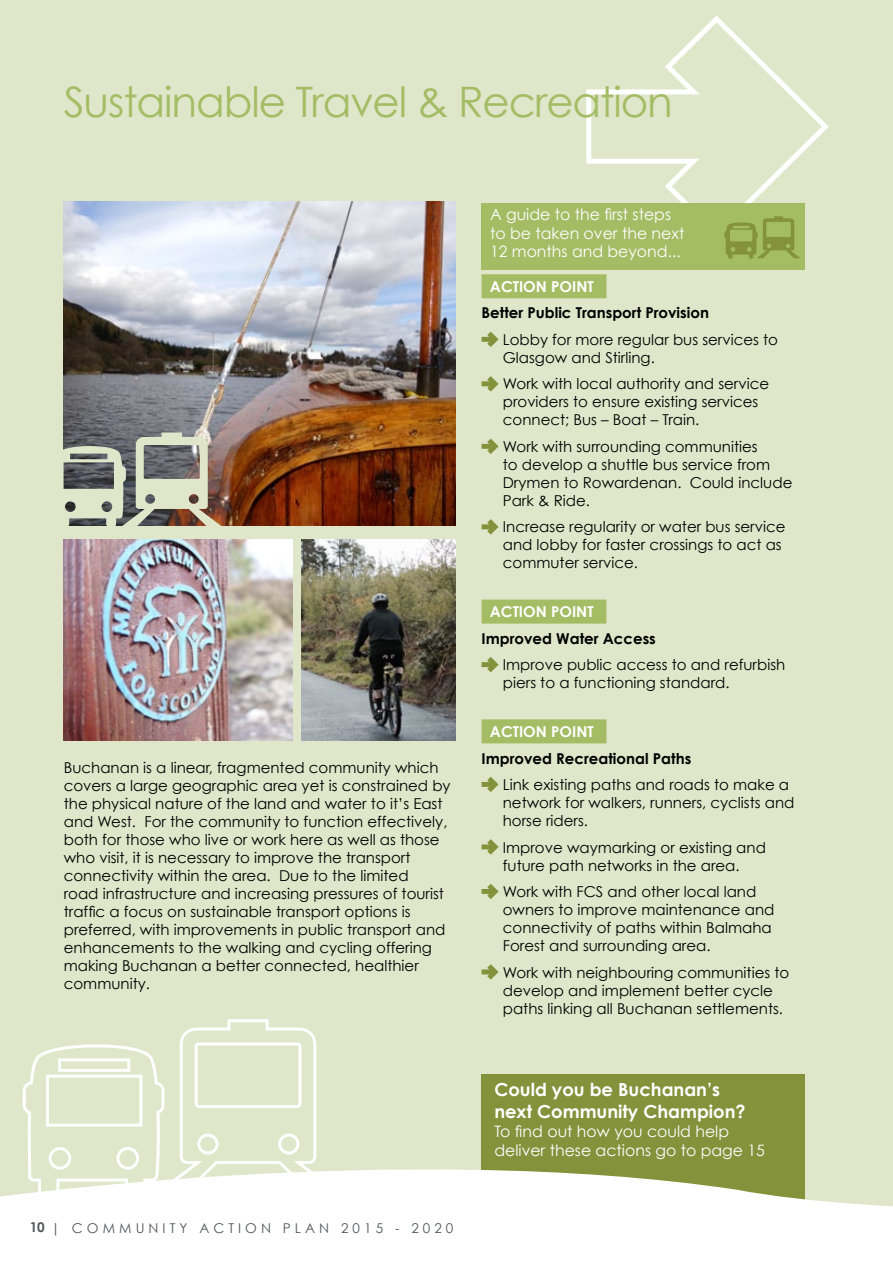
<style>
.page{position:relative;width:893px;height:1263px;background:#e0e6ca}
.page>*{position:absolute;margin:0;border:0;box-sizing:border-box;transform-origin:0 0}
.t1{font:42px "Century Gothic";letter-spacing:-.025em;color:#a4bc64}
.t2{font:700 18px/21.6px "Century Gothic";color:#fff}
.t3{font:15.75px/18.9px "Century Gothic";color:#fff}
.t4{font:15px/18px "Century Gothic";color:#000}
.t5{font:700 15px "Century Gothic";color:#000}
.t6{font:700 15px "Century Gothic";color:#fff}
.t7{font:13.5px "Century Gothic";letter-spacing:.3em;color:#52575b}
.s1{font-weight:700}
</style>
<div class="page">
<div style="left:482px;top:1074px;width:323px;height:146px;background:#83923b"></div>
<svg style="left:22px;top:1019px;width:295px;height:120px"></svg>
<svg style="left:586px;top:15px;width:243px;height:189px"></svg>
<svg style="left:0;top:1139px;width:893px;height:124px;fill:#fff"></svg>
<div style="left:482px;top:274px;width:124px;height:24px;background:#a4bc64"></div>
<div style="left:482px;top:600px;width:124px;height:24px;background:#a4bc64"></div>
<div style="left:482px;top:719px;width:124px;height:24px;background:#a4bc64"></div>
<svg style="left:482px;top:332px;width:17px;height:15px"></svg>
<svg style="left:482px;top:376px;width:17px;height:16px"></svg>
<svg style="left:482px;top:439px;width:17px;height:15px"></svg>
<svg style="left:482px;top:519px;width:17px;height:16px"></svg>
<svg style="left:482px;top:657px;width:17px;height:15px"></svg>
<svg style="left:482px;top:777px;width:17px;height:15px"></svg>
<svg style="left:482px;top:839px;width:17px;height:16px"></svg>
<svg style="left:482px;top:884px;width:17px;height:15px"></svg>
<svg style="left:482px;top:964px;width:17px;height:16px"></svg>
<div style="left:482px;top:204px;width:323px;height:66px;background:#a4bc64"></div>
<img style="left:64px;top:202px;width:391px;height:323px">
<img style="left:302px;top:539px;width:153px;height:202px">
<img style="left:64px;top:539px;width:229px;height:202px">
<svg style="left:724px;top:216px;width:76px;height:43px"></svg>
<svg style="left:63px;top:432px;width:159px;height:94px"></svg>
<h1 class="t1" style="left:64px;top:76px;width:611px">Sustainable Travel &amp; Recreation</h1>
<p class="t4" style="left:64px;top:759px;width:388px">Buchanan is a linear, fragmented community which covers a large geographic area yet is constrained by the physical nature of the land and water to it’s East and West. For the community to function effectively, both for those who live or work here as well as those who visit, it is necessary to improve the transport connectivity within the area. Due to the limited<br>road infrastructure and increasing pressures of tourist traffic a focus on sustainable transport options is preferred, with improvements in public transport and enhancements to the walking and cycling offering making Buchanan a better connected, healthier community.</p>
<p class="t7" style="left:30px;top:1219px;width:425px"><span class="s1">10</span> | COMMunity Ac tio n Plan 2015 - 2020</p>
<p class="t3" style="left:490px;top:204px;width:196px">A guide to the first steps to be taken over the next<br>12 months and beyond...</p>
<p class="t6" style="left:490px;top:277px;width:21px">Action</p>
<p class="t6" style="left:551px;top:277px;width:10px">point</p>
<p class="t5" style="left:482px;top:304px;width:229px">Better Public Transport Provision</p>
<p class="t4" style="left:499px;top:330px;width:281px">Lobby for more regular bus services to<br>Glasgow and Stirling.</p>
<p class="t4" style="left:503px;top:375px;width:268px">Work with local authority and service providers to ensure existing services connect; Bus – Boat – Train.</p>
<p class="t4" style="left:503px;top:437px;width:291px">Work with surrounding communities<br>to develop a shuttle bus service from<br>Drymen to Rowardenan. Could include<br>Park &amp; Ride.</p>
<p class="t4" style="left:499px;top:518px;width:288px">I ncrease regularity or water bus service and lobby for faster crossings to act as commuter service.</p>
<p class="t6" style="left:490px;top:602px;width:21px">Action</p>
<p class="t6" style="left:551px;top:602px;width:10px">point</p>
<p class="t5" style="left:482px;top:629px;width:176px">Improved Water Access</p>
<p class="t4" style="left:499px;top:656px;width:288px">I mprove public access to and refurbish piers to a functioning standard.</p>
<p class="t6" style="left:490px;top:722px;width:21px">Action</p>
<p class="t6" style="left:551px;top:722px;width:10px">point</p>
<p class="t5" style="left:482px;top:749px;width:211px">Improved Recreational Paths</p>
<p class="t4" style="left:499px;top:775px;width:297px">Link existing paths and roads to make a network for walkers, runners, cyclists and horse riders.</p>
<p class="t4" style="left:499px;top:838px;width:269px">I mprove waymarking or existing and future path networks in the area.</p>
<p class="t4" style="left:503px;top:882px;width:273px">Work with FCS and other local land owners to improve maintenance and connectivity of paths within Balmaha Forest and surrounding area.</p>
<p class="t4" style="left:503px;top:963px;width:288px">Work with neighbouring communities to develop and implement better cycle paths linking all Buchanan settlements.</p>
<p class="t2" style="left:494px;top:1078px;width:253px">Could you be Buchanan’s next Community Champion?</p>
<p class="t3" style="left:494px;top:1121px;width:272px">To find out how you could help deliver these actions go to page 15</p>
</div>
